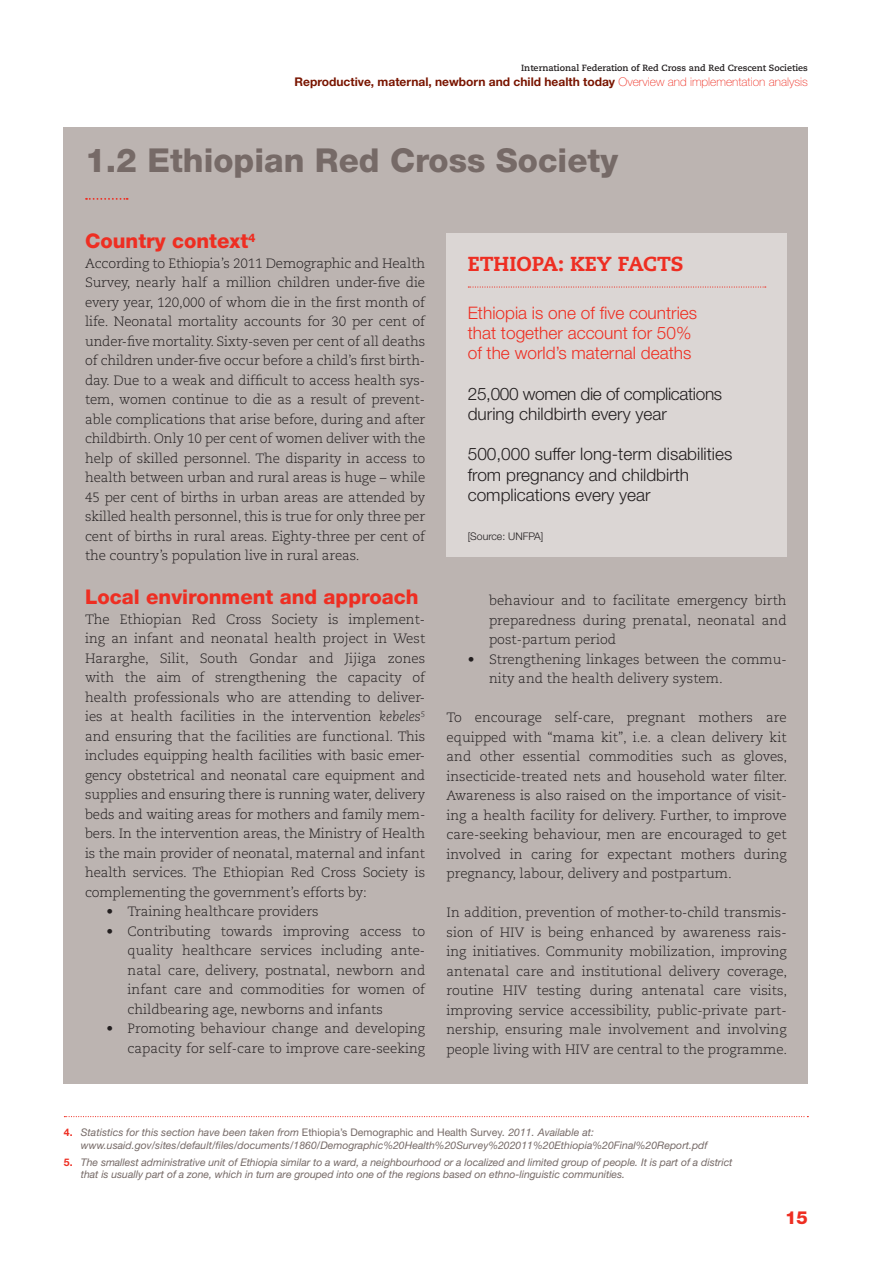
<style>
.page{position:relative;width:893px;height:1263px;background:#fff}
.page>*{position:absolute;margin:0;border:0;box-sizing:border-box;transform-origin:0 0}
.t1{font:800 33px "Helvetica Neue LT Std";color:#766a67}
.t2{font:800 20.25px "Helvetica Neue LT Std";color:#ee2e22}
.t3{font:800 20.25px "Caecilia LT Std";color:#ee2e22}
.t4{font:800 18px "Helvetica Neue LT Std";color:#ee2e22}
.t5{font:300 17.25px/20.2px "Helvetica Neue LT Std";color:#231f20}
.t6{font:300 17.25px/20.2px "Helvetica Neue LT Std";color:#ee2e22}
.t7{font:300 17.25px/20.2px "Helvetica Neue LT Std";letter-spacing:-.02em;color:#231f20}
.t8{font:300 13.5px/19.5px "Caecilia";color:#231f20;text-align:justify}
.t9{font:700 12px "Helvetica Neue LT Std";color:#791500}
.t10{font:italic 10.5px/12.6px "Helvetica Neue LT Std";letter-spacing:-.005em;color:#766a67}
.t11{font:300 10.5px "Helvetica Neue LT Std";color:#231f20}
.t12{font:700 9px "Caecilia LT Std";color:#231f20}
.s1{font-weight:100;color:#ee2e22}
.s2{font-style:italic}
.s3{font-weight:700;font-style:normal;color:#ee2e22}
.s4{font-style:normal}
</style>
<div class="page">
<div style="left:64px;top:128px;width:744px;height:956px;background:#bcb4b1"></div>
<div style="left:446px;top:234px;width:341px;height:323px;background:#dbd6d4"></div>
<svg style="left:468px;top:286px;width:298px;height:2px"></svg>
<svg style="left:64px;top:1116px;width:744px;height:1px"></svg>
<svg style="left:86px;top:198px;width:42px;height:2px"></svg>
<p class="t12" style="left:521px;top:62px;width:288px">International Federation of Red Cross and Red Crescent Societies</p>
<p class="t9" style="left:294px;top:74px;width:515px">Reproductive, maternal, newborn and child health today <span class="s1">Overview and implementation analysis</span></p>
<h1 class="t1" style="left:85px;top:141px;width:535px">1.2 Ethiopian Red Cross Society</h1>
<h2 class="t2" style="left:85px;top:229px;width:172px">Country context<sup>4</sup></h2>
<p class="t8" style="left:85px;top:254px;width:342px">According to Ethiopia’s 2011 Demographic and Health Survey, nearly half a million children under-five die every year, 120,000 of whom die in the first month of life. Neonatal mortality accounts for 30 per cent of under-five mortality. Sixty-seven per cent of all deaths of children under-five occur before a child’s first birth&shy;day. Due to a weak and difficult to access health sys&shy;tem, women continue to die as a result of prevent&shy;able complications that arise before, during and after childbirth. Only 10 per cent of women deliver with the help of skilled personnel. The disparity in access to health between urban and rural areas is huge – while 45 per cent of births in urban areas are attended by skilled health personnel, this is true for only three per cent of births in rural areas. Eighty-three per cent of the country’s population live in rural areas.</p>
<h2 class="t2" style="left:85px;top:585px;width:335px">Local environment and approach</h2>
<p class="t8" style="left:85px;top:610px;width:342px">The Ethiopian Red Cross Society is implement&shy;ing an infant and neonatal health project in West Hararghe, Silit, South Gondar and Jijiga zones with the aim of strengthening the capacity of health professionals who are attending to deliver&shy;ies at health facilities in the intervention <span class="s2">kebeles</span><sup>5 </sup>and ensuring that the facilities are functional. This includes equipping health facilities with basic emer&shy;gency obstetrical and neonatal care equipment and supplies and ensuring there is running water, delivery beds and waiting areas for mothers and family mem&shy;bers. In the intervention areas, the Ministry of Health is the main provider of neonatal, maternal and infant health services. The Ethiopian Red Cross Society is complementing the government’s efforts by:</p>
<p class="t8" style="left:106px;top:902px;width:214px">• Training healthcare providers</p>
<p class="t8" style="left:128px;top:922px;width:299px;text-indent:-21px">• Contributing towards improving access to quality healthcare services including ante&shy;natal care, delivery, postnatal, newborn and infant care and commodities for women of childbearing age, newborns and infants</p>
<p class="t8" style="left:106px;top:1019px;width:320px;text-align:right">• Promoting behaviour change and developing capacity for self-care to improve care-seeking</p>
<h2 class="t3" style="left:468px;top:251px;width:164px">ETHIOPA: KEY FACTS</h2>
<p class="t6" style="left:468px;top:302px;width:231px">Ethiopia is one of five countries that together account for 50% of the world’s maternal deaths</p>
<p class="t7" style="left:468px;top:383px;width:256px">25,000 women die of complications during childbirth every year</p>
<p class="t5" style="left:468px;top:444px;width:266px">500,000 suffer long-term disabilities from pregnancy and childbirth complications every year</p>
<p class="t11" style="left:468px;top:530px;width:77px">[Source: UNFPA]</p>
<p class="t8" style="left:489px;top:591px;width:299px">behaviour and to facilitate emergency birth preparedness during prenatal, neonatal and post-partum period</p>
<p class="t8" style="left:489px;top:650px;width:299px;text-indent:-21px">• Strengthening linkages between the commu&shy;nity and the health delivery system.</p>
<p class="t8" style="left:447px;top:708px;width:342px">To encourage self-care, pregnant mothers are equipped with “mama kit”, i.e. a clean delivery kit and other essential commodities such as gloves, insecticide-treated nets and household water filter.<br>Awareness is also raised on the importance of visit&shy;ing a health facility for delivery. Further, to improve care-seeking behaviour, men are encouraged to get involved in caring for expectant mothers during pregnancy, labour, delivery and postpartum.</p>
<p class="t8" style="left:447px;top:903px;width:342px">In addition, prevention of mother-to-child transmis&shy;sion of HIV is being enhanced by awareness rais&shy;ing initiatives. Community mobilization, improving antenatal care and institutional delivery coverage, routine HIV testing during antenatal care visits, improving service accessibility, public-private part&shy;nership, ensuring male involvement and involving people living with HIV are central to the programme.</p>
<p class="t10" style="left:81px;top:1126px;width:628px;text-indent:-17px"><span class="s3">4.</span> Statistics for this section have been taken from <span class="s4">Ethiopia’s Demographic and Health Survey</span>. 2011. Available at: www.usaid.gov/sites/default/files/documents/1860/Demographic%20Health%20Survey%202011%20Ethiopia%20Final%20Report.pdf</p>
<p class="t10" style="left:81px;top:1155px;width:653px;text-indent:-17px"><span class="s3">5.</span> The smallest administrative unit of Ethiopia similar to a ward, a neighbourhood or a localized and limited group of people. It is part of a district that is usually part of a zone, which in turn are grouped into one of the regions based on ethno-linguistic communities.</p>
<h3 class="t4" style="left:785px;top:1206px;width:24px">15</h3>
</div>
